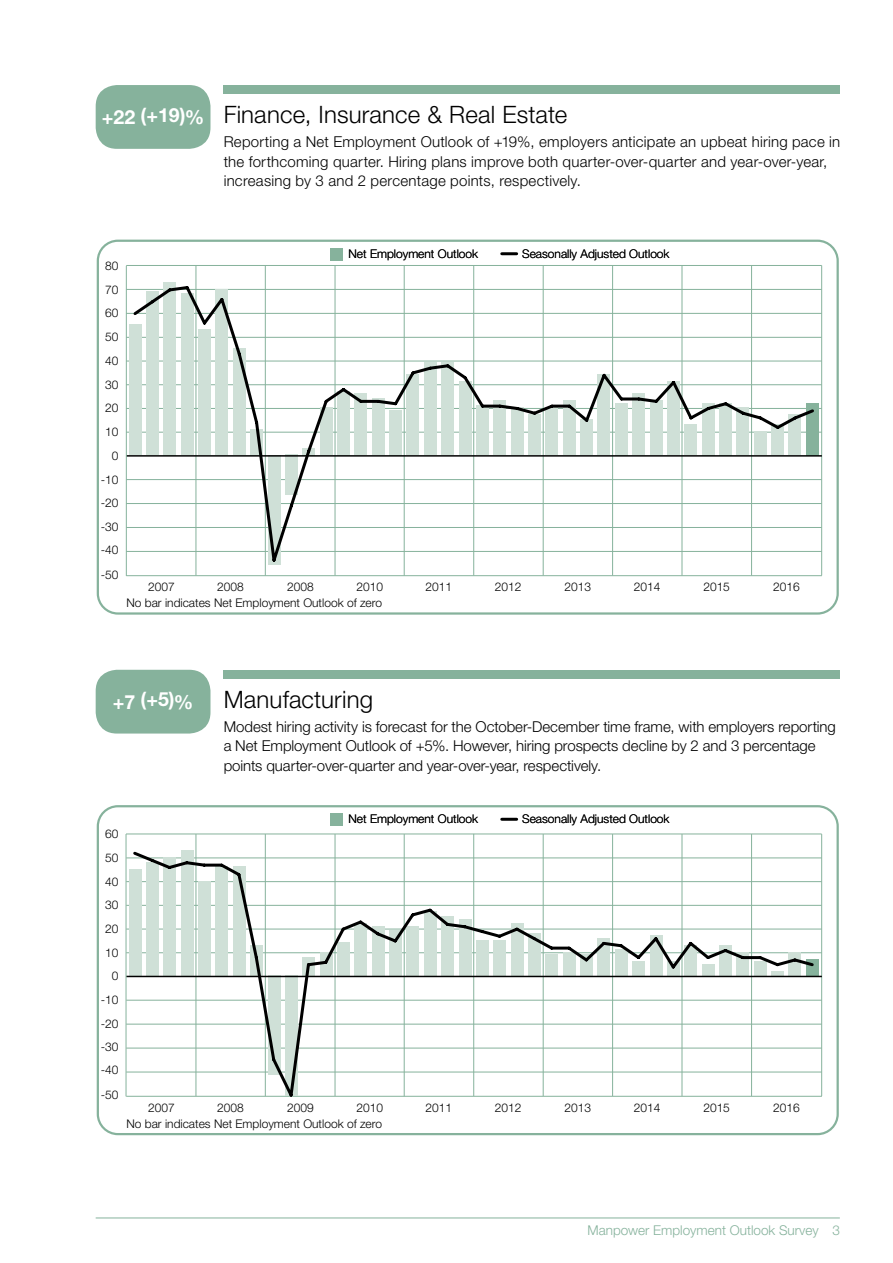
<style>
.page{position:relative;width:893px;height:1263px;background:#fff}
.page>*{position:absolute;margin:0;border:0;box-sizing:border-box;transform-origin:0 0}
.t1{font:300 24px "Helvetica Neue LT Std";letter-spacing:.005em;color:#000}
.t2{font:700 19.5px "Helvetica Neue LT Std";color:#fff}
.t3{font:300 15px/19.5px "Helvetica Neue LT Std";color:#000}
.t4{font:300 13.5px "Helvetica Neue LT Std";color:#86b29c}
.t5{font:300 12px/23.7px "Helvetica Neue LT Std";color:#000}
</style>
<div class="page">
<hr style="left:96px;top:1217px;width:744px;height:1px;background:#86b29c">
<svg style="left:97px;top:240px;width:742px;height:375px"></svg>
<hr style="left:126px;top:265px;width:696px;height:1px;background:#86b29c">
<svg style="left:97px;top:805px;width:742px;height:330px"></svg>
<div style="left:224px;top:85px;width:616px;height:9px;background:#86b29c"></div>
<div style="left:224px;top:670px;width:616px;height:8px;background:#86b29c"></div>
<div style="left:96px;top:670px;width:114px;height:63px;background:#86b29c;border-radius:21px"></div>
<div style="left:96px;top:85px;width:114px;height:64px;background:#86b29c;border-radius:21px"></div>
<h2 class="t2" style="left:102px;top:103px;width:104px">+22 (+19)%</h2>
<h1 class="t1" style="left:224px;top:100px;width:345px">Finance, Insurance &amp; Real Estate</h1>
<p class="t3" style="left:224px;top:132px;width:618px">Reporting a Net Employment Outlook of +19%, employers anticipate an upbeat hiring pace in the forthcoming quarter. Hiring plans improve both quarter-over-quarter and year-over-year, increasing by 3 and 2 percentage points, respectively.</p>
<p class="t5" style="left:105px;top:253px;width:15px">80</p>
<p class="t5" style="left:105px;top:277px;width:15px">70</p>
<p class="t5" style="left:105px;top:301px;width:15px">60</p>
<p class="t5" style="left:105px;top:325px;width:15px">50</p>
<p class="t5" style="left:101px;top:349px;width:19px;text-align:right">40<br>30<br>20<br>10<br>0 -10 -20</p>
<p class="t5" style="left:101px;top:515px;width:19px;line-height:23px">-30 -40</p>
<p class="t5" style="left:101px;top:562px;width:19px">-50</p>
<p class="t5" style="left:348px;top:242px;width:131px">Net Employment Outlook</p>
<p class="t5" style="left:522px;top:241px;width:149px">Seasonally Adjusted Outlook</p>
<p class="t5" style="left:148px;top:575px;width:28px">2007</p>
<p class="t5" style="left:217px;top:575px;width:28px">2008</p>
<p class="t5" style="left:287px;top:575px;width:28px">2008</p>
<p class="t5" style="left:357px;top:575px;width:28px">2010</p>
<p class="t5" style="left:426px;top:575px;width:28px">2011</p>
<p class="t5" style="left:495px;top:575px;width:28px">2012</p>
<p class="t5" style="left:565px;top:575px;width:28px">2013</p>
<p class="t5" style="left:634px;top:575px;width:28px">2014</p>
<p class="t5" style="left:703px;top:575px;width:28px">2015</p>
<p class="t5" style="left:773px;top:575px;width:28px">2016</p>
<p class="t5" style="left:126px;top:591px;width:257px">No bar indicates Net Employment Outlook of zero</p>
<h2 class="t2" style="left:113px;top:687px;width:82px">+7 (+5)%</h2>
<p class="t5" style="left:105px;top:821px;width:15px">60</p>
<p class="t5" style="left:105px;top:845px;width:15px">50</p>
<p class="t5" style="left:101px;top:869px;width:19px;text-align:right">40<br>30<br>20<br>10<br>0 -10 -20</p>
<p class="t5" style="left:101px;top:1035px;width:19px;line-height:23px">-30 -40</p>
<p class="t5" style="left:101px;top:1083px;width:19px">-50</p>
<h1 class="t1" style="left:224px;top:685px;width:151px">Manufacturing</h1>
<p class="t3" style="left:224px;top:716px;width:614px">Modest hiring activity is forecast for the October-December time frame, with employers reporting a Net Employment Outlook of +5%. However, hiring prospects decline by 2 and 3 percentage points quarter-over-quarter and year-over-year, respectively.</p>
<p class="t5" style="left:348px;top:807px;width:131px">Net Employment Outlook</p>
<p class="t5" style="left:522px;top:807px;width:149px">Seasonally Adjusted Outlook</p>
<p class="t5" style="left:148px;top:1095px;width:28px">2007</p>
<p class="t5" style="left:217px;top:1095px;width:28px">2008</p>
<p class="t5" style="left:287px;top:1095px;width:28px">2009</p>
<p class="t5" style="left:357px;top:1095px;width:28px">2010</p>
<p class="t5" style="left:426px;top:1095px;width:28px">2011</p>
<p class="t5" style="left:495px;top:1095px;width:28px">2012</p>
<p class="t5" style="left:565px;top:1095px;width:28px">2013</p>
<p class="t5" style="left:634px;top:1095px;width:28px">2014</p>
<p class="t5" style="left:703px;top:1095px;width:28px">2015</p>
<p class="t5" style="left:773px;top:1095px;width:28px">2016</p>
<p class="t5" style="left:126px;top:1111px;width:257px">No bar indicates Net Employment Outlook of zero</p>
<p class="t4" style="left:587px;top:1222px;width:254px">Manpower Employment Outlook Survey 3</p>
</div>
